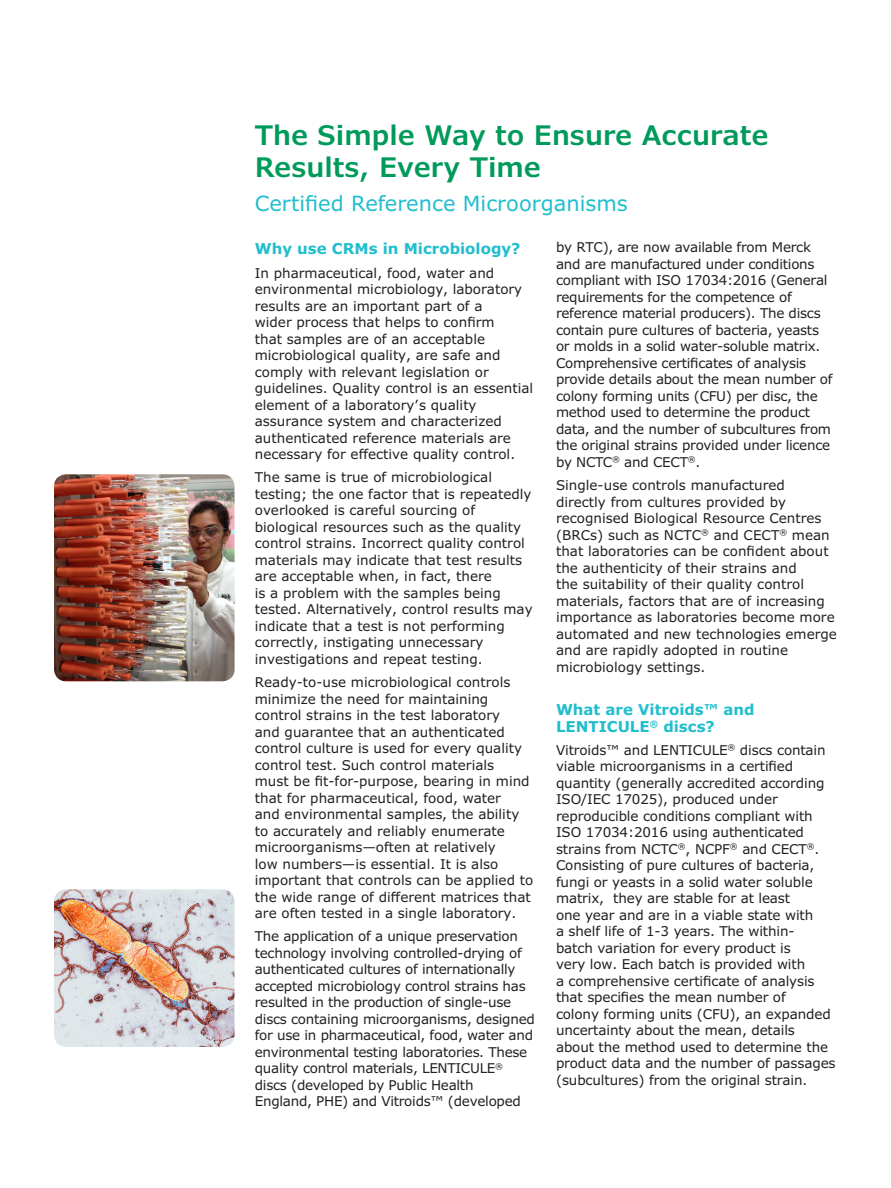
<style>
.page{position:relative;width:891px;height:1188px;background:#fff}
.page>*{position:absolute;margin:0;border:0;box-sizing:border-box;transform-origin:0 0}
.t1{font:600 27px/31.5px "Verdana Pro";color:#009a5a}
.t2{font:21px "Verdana Pro";color:#21bece}
.t3{font:700 15px/16.5px "Verdana Pro";color:#21bece}
.t4{font:13.5px/16.5px "Verdana Pro";color:#231f20}
.t5{font:13.5px/16.5px "Verdana Pro";letter-spacing:-.02em;color:#231f20}
</style>
<div class="page">
<img style="left:54px;top:474px;width:181px;height:207px">
<img style="left:54px;top:889px;width:181px;height:158px">
<h1 class="t1" style="left:255px;top:120px;width:515px">The Simple Way to Ensure Accurate<br>Results, Every Time</h1>
<h2 class="t2" style="left:255px;top:190px;width:374px">Certified Reference Microorganisms</h2>
<p class="t3" style="left:255px;top:241px;width:267px">Why use CRMs in Microbiology?</p>
<p class="t4" style="left:255px;top:265px;width:280px">In pharmaceutical, food, water and environmental microbiology, laboratory results are an important part of a<br>wider process that helps to confirm<br>that samples are of an acceptable microbiological quality, are safe and comply with relevant legislation or guidelines. Quality control is an essential element of a laboratory’s quality assurance system and characterized authenticated reference materials are necessary for effective quality control.</p>
<p class="t4" style="left:255px;top:469px;width:279px">The same is true of microbiological testing; the one factor that is repeatedly overlooked is careful sourcing of biological resources such as the quality control strains. Incorrect quality control materials may indicate that test results are acceptable when, in fact, there<br>is a problem with the samples being tested. Alternatively, control results may indicate that a test is not performing correctly, instigating unnecessary investigations and repeat testing.</p>
<p class="t4" style="left:255px;top:674px;width:280px">Ready-to-use microbiological controls minimize the need for maintaining control strains in the test laboratory<br>and guarantee that an authenticated control culture is used for every quality control test. Such control materials<br>must be fit-for-purpose, bearing in mind that for pharmaceutical, food, water<br>and environmental samples, the ability to accurately and reliably enumerate microorganisms—often at relatively<br>low numbers—is essential. It is also important that controls can be applied to the wide range of different matrices that are often tested in a single laboratory.</p>
<p class="t5" style="left:255px;top:928px;width:282px">The application of a unique preservation technology involving controlled-drying of authenticated cultures of internationally accepted microbiology control strains has resulted in the production of single-use discs containing microorganisms, designed for use in pharmaceutical, food, water and environmental testing laboratories. These quality control materials, LENTICULE<sup>® </sup>discs (developed by Public Health<br>England, PHE) and Vitroids™ (developed</p>
<p class="t5" style="left:556px;top:239px;width:278px">by RTC), are now available from Merck and are manufactured under conditions compliant with ISO 17034:2016 (General requirements for the competence of reference material producers). The discs contain pure cultures of bacteria, yeasts or molds in a solid water-soluble matrix.<br>Comprehensive certificates of analysis provide details about the mean number of colony forming units (CFU) per disc, the method used to determine the product data, and the number of subcultures from the original strains provided under licence by NCTC<sup>®</sup> and CECT<sup>®</sup>.</p>
<p class="t4" style="left:556px;top:477px;width:282px">Single-use controls manufactured directly from cultures provided by recognised Biological Resource Centres (BRCs) such as NCTC<sup>®</sup> and CECT<sup>®</sup> mean that laboratories can be confident about the authenticity of their strains and<br>the suitability of their quality control materials, factors that are of increasing importance as laboratories become more automated and new technologies emerge and are rapidly adopted in routine microbiology settings.</p>
<p class="t3" style="left:556px;top:701px;width:200px">What are Vitroids™ and<br>LENTICULE<sup>®</sup> discs?</p>
<p class="t4" style="left:556px;top:742px;width:281px">Vitroids™ and LENTICULE<sup>®</sup> discs contain viable microorganisms in a certified quantity (generally accredited according ISO/IEC 17025), produced under reproducible conditions compliant with ISO 17034:2016 using authenticated strains from NCTC<sup>®</sup>, NCPF<sup>®</sup> and CECT<sup>®</sup>.<br>Consisting of pure cultures of bacteria, fungi or yeasts in a solid water soluble matrix, they are stable for at least<br>one year and are in a viable state with<br>a shelf life of 1-3 years. The within-<br>batch variation for every product is<br>very low. Each batch is provided with<br>a comprehensive certificate of analysis that specifies the mean number of<br>colony forming units (CFU), an expanded uncertainty about the mean, details about the method used to determine the product data and the number of passages (subcultures) from the original strain.</p>
</div>
